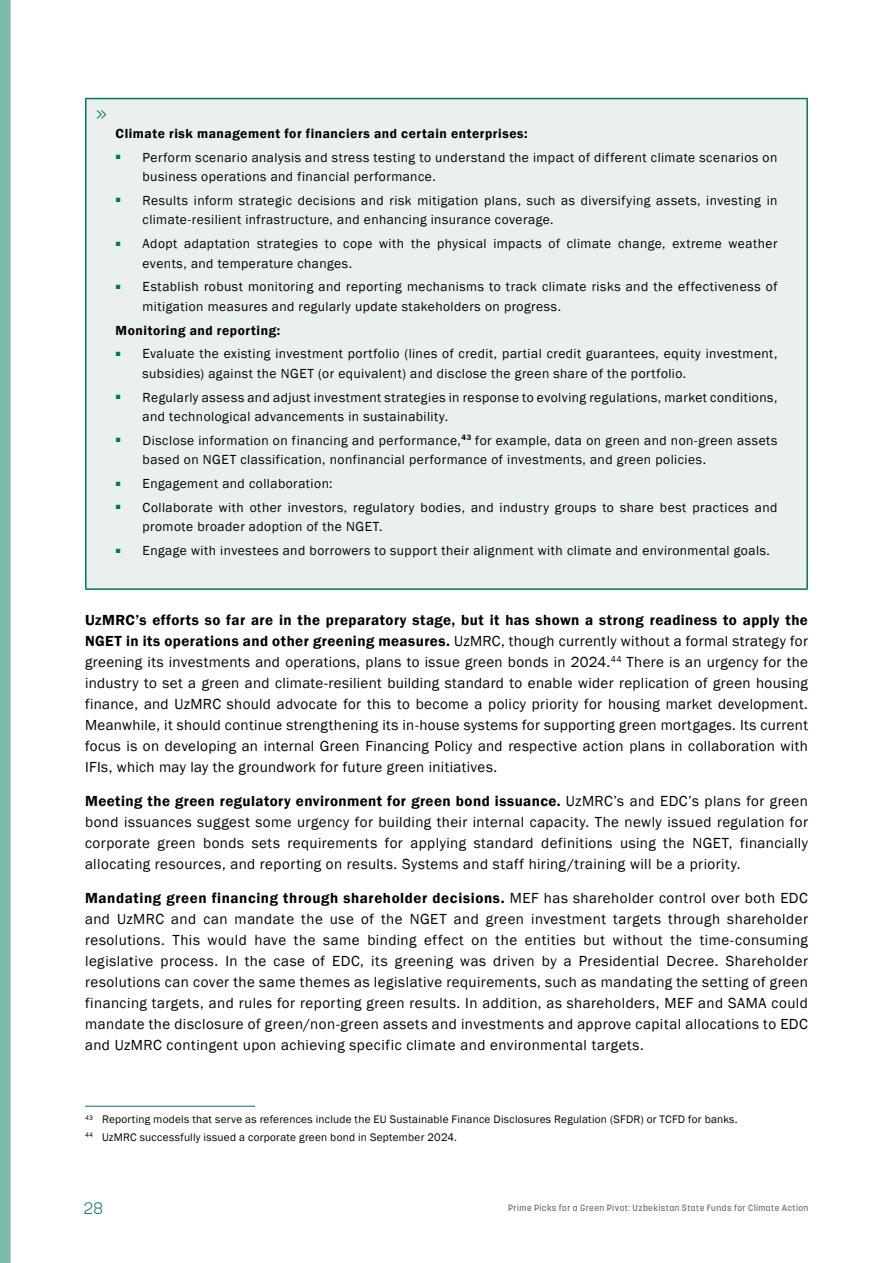
<style>
.page{position:relative;width:893px;height:1263px;background:#fff}
.page>*{position:absolute;margin:0;border:0;box-sizing:border-box;transform-origin:0 0}
.t1{font:300 16.5px "Korolev";color:#00765d}
.t2{font:15px/21px "Franklin Gothic";letter-spacing:.03em;color:#000;text-align:justify}
.t3{font:13.5px/19.5px "Franklin Gothic";letter-spacing:.035em;color:#000}
.t4{font:600 13.5px "Franklin Gothic";letter-spacing:.04em;color:#000}
.t5{font:11.25px/17.4px "Franklin Gothic";letter-spacing:.02em;color:#000}
.t6{font:500 9px "Korolev";letter-spacing:.05em;color:#000}
.s1{font-weight:600}
</style>
<div class="page">
<svg style="left:0;top:0;width:11px;height:1263px;background:#84bcb0"></svg>
<div style="left:86px;top:99px;width:721px;height:490px;background:#eaf0ed"></div>
<hr style="left:85px;top:98px;width:723px;height:1px;background:#00765d">
<hr style="left:85px;top:99px;width:2px;height:489px;background:#00765d">
<hr style="left:806px;top:99px;width:2px;height:489px;background:#00765d">
<hr style="left:85px;top:588px;width:723px;height:2px;background:#00765d">
<hr style="left:85px;top:1106px;width:170px;height:1px;background:#00765d">
<p class="t4" style="left:116px;top:125px;width:414px">Climate risk management for financiers and certain enterprises:</p>
<p class="t3" style="left:143px;top:148px;width:636px;text-indent:-27px"><sup>■</sup> Perform scenario analysis and stress testing to understand the impact of different climate scenarios on business operations and financial performance.</p>
<p class="t3" style="left:143px;top:191px;width:636px;text-indent:-27px"><sup>■</sup> Results inform strategic decisions and risk mitigation plans, such as diversifying assets, investing in climate-resilient infrastructure, and enhancing insurance coverage.</p>
<p class="t3" style="left:143px;top:234px;width:636px;text-indent:-27px"><sup>■</sup> Adopt adaptation strategies to cope with the physical impacts of climate change, extreme weather events, and temperature changes.</p>
<p class="t3" style="left:143px;top:277px;width:636px;text-indent:-27px"><sup>■</sup> Establish robust monitoring and reporting mechanisms to track climate risks and the effectiveness of mitigation measures and regularly update stakeholders on progress.</p>
<p class="t4" style="left:116px;top:322px;width:166px">Monitoring and reporting:</p>
<p class="t3" style="left:143px;top:344px;width:636px;text-indent:-27px"><sup>■</sup> Evaluate the existing investment portfolio (lines of credit, partial credit guarantees, equity investment, subsidies) against the NGET (or equivalent) and disclose the green share of the portfolio.</p>
<p class="t3" style="left:143px;top:388px;width:636px;text-indent:-27px"><sup>■</sup> Regularly assess and adjust investment strategies in response to evolving regulations, market conditions, and technological advancements in sustainability.</p>
<p class="t3" style="left:143px;top:431px;width:636px;text-indent:-27px"><sup>■</sup> Disclose information on financing and performance,<sup>43</sup> for example, data on green and non-green assets based on NGET classification, nonfinancial performance of investments, and green policies.</p>
<p class="t3" style="left:116px;top:474px;width:219px"><sup>■</sup> Engagement and collaboration:</p>
<p class="t3" style="left:143px;top:498px;width:636px;text-indent:-27px"><sup>■</sup> Collaborate with other investors, regulatory bodies, and industry groups to share best practices and promote broader adoption of the NGET.</p>
<p class="t3" style="left:116px;top:541px;width:656px"><sup>■</sup> Engage with investees and borrowers to support their alignment with climate and environmental goals.</p>
<p class="t2" style="left:85px;top:610px;width:724px"><span class="s1">UzMRC’s efforts so far are in the preparatory stage, but it has shown a strong readiness to apply the NGET in its operations and other greening measures.</span> UzMRC, though currently without a formal strategy for greening its investments and operations, plans to issue green bonds in 2024.<sup>44</sup> There is an urgency for the industry to set a green and climate-resilient building standard to enable wider replication of green housing finance, and UzMRC should advocate for this to become a policy priority for housing market development.<br>Meanwhile, it should continue strengthening its in-house systems for supporting green mortgages. Its current focus is on developing an internal Green Financing Policy and respective action plans in collaboration with IFIs, which may lay the groundwork for future green initiatives.</p>
<p class="t2" style="left:85px;top:791px;width:724px"><span class="s1">Meeting the green regulatory environment for green bond issuance.</span> UzMRC’s and EDC’s plans for green bond issuances suggest some urgency for building their internal capacity. The newly issued regulation for corporate green bonds sets requirements for applying standard definitions using the NGET, financially allocating resources, and reporting on results. Systems and staff hiring/training will be a priority.</p>
<p class="t2" style="left:85px;top:888px;width:724px"><span class="s1">Mandating green financing through shareholder decisions.</span> MEF has shareholder control over both EDC and UzMRC and can mandate the use of the NGET and green investment targets through shareholder resolutions. This would have the same binding effect on the entities but without the time-consuming legislative process. In the case of EDC, its greening was driven by a Presidential Decree. Shareholder resolutions can cover the same themes as legislative requirements, such as mandating the setting of green financing targets, and rules for reporting green results. In addition, as shareholders, MEF and SAMA could mandate the disclosure of green/non-green assets and investments and approve capital allocations to EDC and UzMRC contingent upon achieving specific climate and environmental targets.</p>
<p class="t5" style="left:85px;top:1111px;width:654px"><sup>43</sup> Reporting models that serve as references include the EU Sustainable Finance Disclosures Regulation (SFDR) or TCFD for banks.<br><sup>44</sup> UzMRC successfully issued a corporate green bond in September 2024.</p>
<p class="t1" style="left:84px;top:1197px;width:21px">28</p>
<p class="t6" style="left:508px;top:1202px;width:302px">Prime Picks for a Green Pivot: Uzbekistan State Funds for Climate Action</p>
</div>
